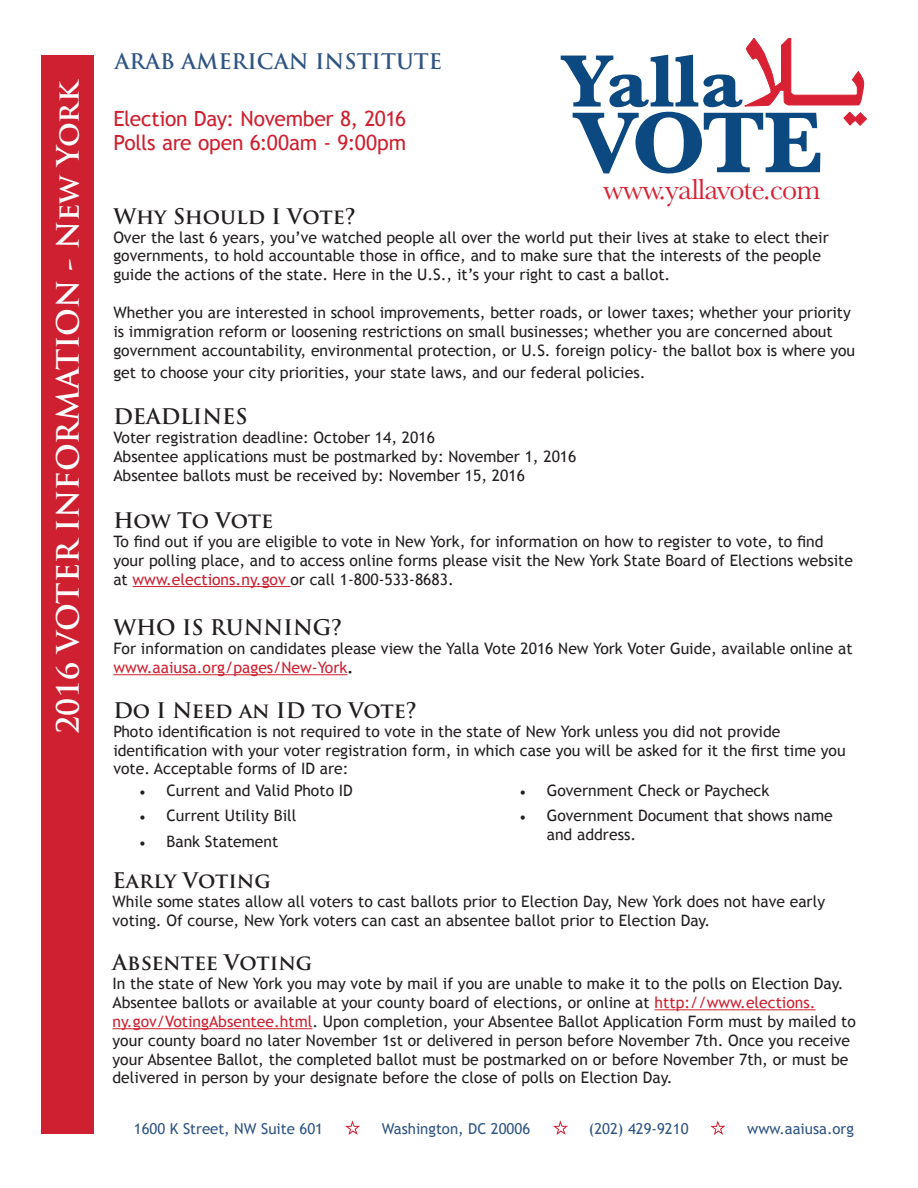
<style>
.page{position:relative;width:918px;height:1188px;background:#fff}
.page>*{position:absolute;margin:0;border:0;box-sizing:border-box;transform-origin:0 0}
.t1{font:700 89.7px "Baskerville";color:#0b4980}
.t2{font:700 76.95px "Baskerville";letter-spacing:.01em;color:#0b4980}
.t3{font:30.15px "Baskerville";letter-spacing:-.025em;color:#d82134}
.t4{font:700 30px "Trajan Pro";color:#fff}
.t5{font:700 21px "Trajan Pro";color:#231f20}
.t6{font:21px/24px "Trebuchet MS";letter-spacing:-.015em;color:#ce2031}
.t7{font:700 21px "Trajan Pro";color:#2f5483}
.t8{font:15.75px/18.9px "Trebuchet MS";color:#231f20}
.t9{font:15px "Trebuchet MS";color:#2f5483}
.s1{color:#ce2031}
.s2{font-weight:700}
.s3{font-family:"Minion Pro"}
</style>
<div class="page">
<hr style="left:133px;top:586px;width:158px;height:1px;background:#ce2031">
<hr style="left:113px;top:674px;width:234px;height:1px;background:#ce2031">
<div style="left:41px;top:55px;width:53px;height:1079px;background:#cf2031"></div>
<svg style="left:345px;top:1120px;width:15px;height:15px"></svg>
<svg style="left:553px;top:1120px;width:15px;height:15px"></svg>
<svg style="left:710px;top:1120px;width:15px;height:15px"></svg>
<svg style="left:744px;top:38px;width:121px;height:68px"></svg>
<svg style="left:843px;top:112px;width:24px;height:14px"></svg>
<hr style="left:655px;top:1009px;width:161px;height:1px;background:#ce2031">
<hr style="left:113px;top:1028px;width:199px;height:1px;background:#ce2031">
<h3 class="t4" style="left:49px;top:734px;width:656px;rotate:-90deg">2016 VOTER INFORMATION - New York</h3>
<h3 class="t7" style="left:115px;top:48px;width:17px">ara</h3>
<h3 class="t7" style="left:160px;top:48px;width:72px">b ameri</h3>
<h3 class="t7" style="left:257px;top:48px;width:73px">can instit</h3>
<h3 class="t7" style="left:396px;top:48px;width:33px">ute</h3>
<h3 class="t6" style="left:113px;top:107px;width:294px">Election Day: November 8, 2016<br>Polls are open 6:00am - 9:00pm</h3>
<h2 class="t2" style="left:561px;top:28px;width:184px">Yalla</h2>
<h1 class="t1" style="left:574px;top:81px;width:251px">VOTE</h1>
<h3 class="t3" style="left:603px;top:170px;width:219px">www.yallavote.com</h3>
<h3 class="t5" style="left:113px;top:203px;width:244px">Why Should I Vote?</h3>
<p class="t8" style="left:113px;top:228px;width:717px">Over the last 6 years, you’ve watched people all over the world put their lives at stake to elect their governments, to hold accountable those in office, and to make sure that the interests of the people guide the actions of the state. Here in the U.S., it’s your right to cast a ballot.</p>
<p class="t8" style="left:113px;top:303px;width:743px">Whether you are interested in school improvements, better roads, or lower taxes; whether your priority is immigration reform or loosening restrictions on small businesses; whether you are concerned about government accountability, environmental protection, or U.S. foreign policy- the ballot box is where you</p>
<p class="t8" style="left:113px;top:363px;width:534px">get to choose your city priorities, your state laws, and our federal policies.</p>
<h3 class="t5" style="left:113px;top:404px;width:136px">DEADLINES</h3>
<p class="t8" style="left:113px;top:428px;width:465px">Voter registration deadline: October 14, 2016<br>Absentee applications must be postmarked by: November 1, 2016<br>Absentee ballots must be received by: November 15, 2016</p>
<h3 class="t5" style="left:113px;top:507px;width:161px">How To Vote</h3>
<p class="t8" style="left:113px;top:532px;width:741px">To find out if you are eligible to vote in New York, for information on how to register to vote, to find your polling place, and to access online forms please visit the New York State Board of Elections website at <span class="s1">www.elections.ny.gov</span> or call 1-800-533-8683.</p>
<h3 class="t5" style="left:113px;top:614px;width:149px">Who Is Runnin</h3>
<h3 class="t5" style="left:313px;top:614px;width:31px">g?</h3>
<p class="t8" style="left:113px;top:639px;width:741px">For information on candidates please view the Yalla Vote 2016 New York Voter Guide, available online at <span class="s1">www.aaiusa.org/pages/New-York</span><span class="s2">.</span></p>
<h3 class="t5" style="left:113px;top:697px;width:305px">Do I Need an ID to Vote?</h3>
<p class="t8" style="left:113px;top:722px;width:734px">Photo identification is not required to vote in the state of New York unless you did not provide identification with your voter registration form, in which case you will be asked for it the first time you vote. Acceptable forms of ID are:</p>
<p class="t8" style="left:140px;top:781px;width:215px"><span class="s3">•</span> Current and Valid Photo ID</p>
<p class="t8" style="left:140px;top:807px;width:158px"><span class="s3">•</span> Current Utility Bill</p>
<p class="t8" style="left:140px;top:832px;width:140px"><span class="s3">•</span> Bank Statement</p>
<p class="t8" style="left:520px;top:781px;width:251px"><span class="s3">•</span> Government Check or Paycheck</p>
<p class="t8" style="left:547px;top:807px;width:287px;text-indent:-27px"><span class="s3">•</span> Government Document that shows name and address.</p>
<h3 class="t5" style="left:113px;top:867px;width:160px">Early Voting</h3>
<p class="t8" style="left:113px;top:892px;width:714px">While some states allow all voters to cast ballots prior to Election Day, New York does not have early voting. Of course, New York voters can cast an absentee ballot prior to Election Day.</p>
<h3 class="t5" style="left:113px;top:949px;width:201px">Absentee Voting</h3>
<p class="t8" style="left:113px;top:974px;width:745px">In the state of New York you may vote by mail if you are unable to make it to the polls on Election Day.<br>Absentee ballots or available at your county board of elections, or online at <span class="s1">http://www.elections. ny.gov/VotingAbsentee.html</span>. Upon completion, your Absentee Ballot Application Form must by mailed to your county board no later November 1st or delivered in person before November 7th. Once you receive your Absentee Ballot, the completed ballot must be postmarked on or before November 7th, or must be delivered in person by your designate before the close of polls on Election Day.</p>
<p class="t9" style="left:134px;top:1120px;width:191px">1600 K Street, NW Suite 601</p>
<p class="t9" style="left:382px;top:1120px;width:150px">Washington, DC 20006</p>
<p class="t9" style="left:589px;top:1120px;width:101px">(202) 429-9210</p>
<p class="t9" style="left:747px;top:1120px;width:108px">www.aaiusa.org</p>
</div>
